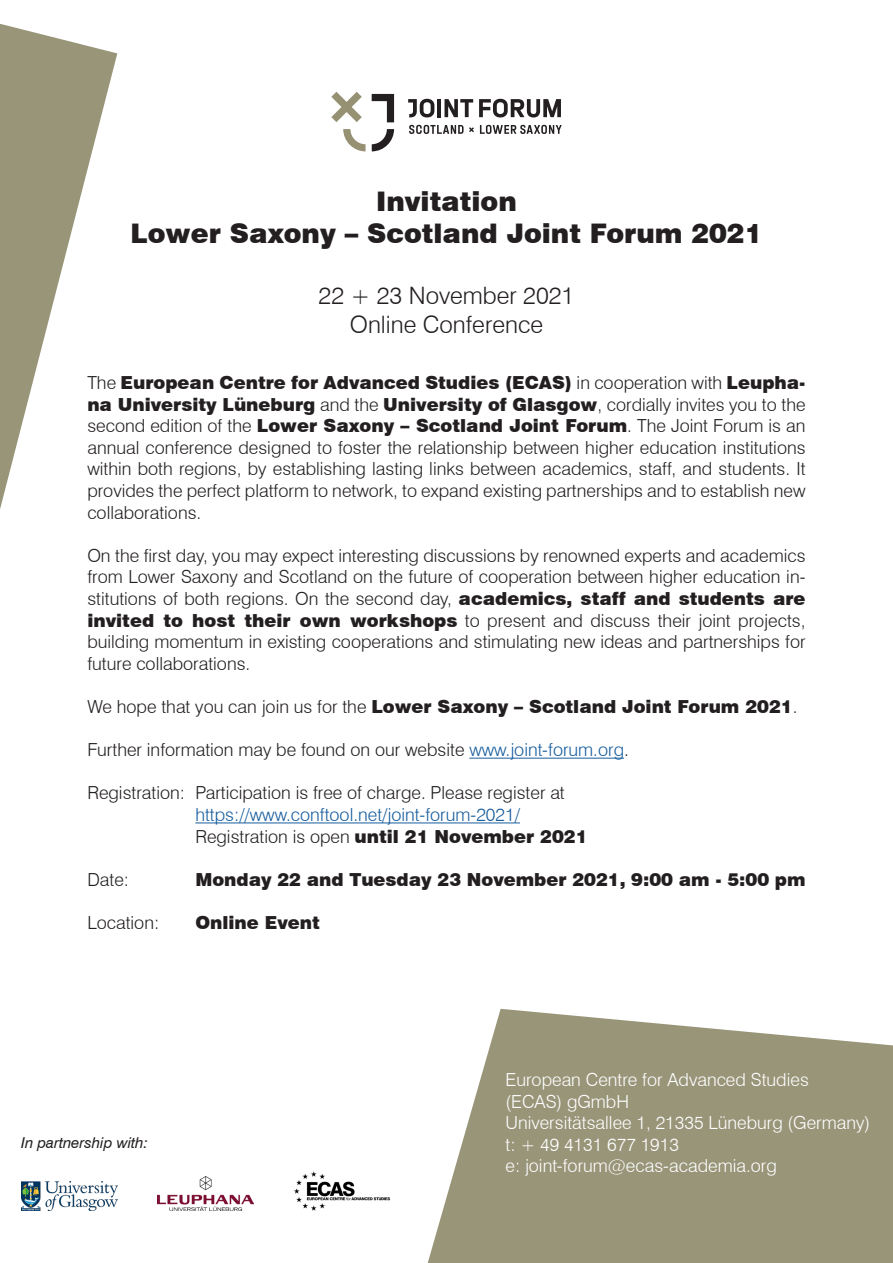
<style>
.page{position:relative;width:893px;height:1263px;background:#fff}
.page>*{position:absolute;margin:0;border:0;box-sizing:border-box;transform-origin:0 0}
.t1{font:900 27px "Swiss 721 BT";color:#231f20}
.t2{font:300 24px "Swiss 721 BT";color:#231f20}
.t3{font:300 18px/21.6px "Swiss 721 BT";color:#231f20;text-align:justify}
.t4{font:900 18px "Swiss 721 BT";color:#231f20}
.t5{font:300 18px "Swiss 721 BT";color:#fff}
.t6{font:300 18px "Swiss 721 BT";color:#175d9e}
.t7{font:italic 15px "Swiss 721 BT";color:#231f20}
.s1{font-weight:900}
.s2{font-weight:300}
.s3{color:#175d9e}
</style>
<div class="page">
<svg style="left:0;top:24px;width:117px;height:485px"></svg>
<svg style="left:428px;top:1009px;width:465px;height:254px;background:#a6a38b"></svg>
<hr style="left:469px;top:758px;width:155px;height:1px;background:#175d9e">
<hr style="left:195px;top:822px;width:325px;height:1px;background:#175d9e">
<img style="left:294px;top:1171px;width:96px;height:39px">
<img style="left:157px;top:1177px;width:97px;height:33px">
<img style="left:21px;top:1181px;width:96px;height:30px">
<svg style="left:409px;top:125px;width:65px;height:9px"></svg>
<svg style="left:480px;top:125px;width:82px;height:9px"></svg>
<svg style="left:408px;top:99px;width:26px;height:18px"></svg>
<hr style="left:437px;top:99px;width:4px;height:18px;background:#231f20">
<svg style="left:444px;top:99px;width:29px;height:18px"></svg>
<svg style="left:479px;top:99px;width:82px;height:18px"></svg>
<svg style="left:372px;top:94px;width:22px;height:57px"></svg>
<svg style="left:331px;top:92px;width:35px;height:59px"></svg>
<p class="t1" style="left:376px;top:185px;width:142px">Invitation</p>
<p class="t1" style="left:131px;top:217px;width:633px">Lower Saxony – Scotland Joint Forum 2021</p>
<p class="t2" style="left:319px;top:281px;width:257px">22 + 23 November 2021</p>
<p class="t2" style="left:350px;top:310px;width:195px">Online Conference</p>
<p class="t3" style="left:87px;top:372px;width:720px">The <span class="s1">European Centre for Advanced Studies (ECAS)</span> in cooperation with <span class="s1">Leupha&shy;na University Lüneburg</span> and the <span class="s1">University of Glasgow</span>, cordially invites you to the second edition of the <span class="s1">Lower Saxony – Scotland Joint Forum</span>. The Joint Forum is an annual conference designed to foster the relationship between higher education institutions within both regions, by establishing lasting links between academics, staff, and students. It provides the perfect platform to network, to expand existing partnerships and to establish new collaborations.</p>
<p class="t3" style="left:87px;top:544px;width:720px">On the first day, you may expect interesting discussions by renowned experts and academics from Lower Saxony and Scotland on the future of cooperation between higher education in&shy;stitutions of both regions. On the second day, <span class="s1">academics, staff and students are invited to host their own workshops</span> to present and discuss their joint projects, building momentum in existing cooperations and stimulating new ideas and partnerships for future collaborations.</p>
<p class="t4" style="left:87px;top:696px;width:712px"><span class="s2">We hope that you can join us for the</span> Lower Saxony – Scotland Joint Forum 2021<span class="s2">.</span></p>
<p class="t3" style="left:87px;top:739px;width:543px">Further information may be found on our website <span class="s3">www.joint-forum.org</span>.</p>
<p class="t3" style="left:87px;top:782px;width:479px">Registration: Participation is free of charge. Please register at</p>
<p class="t6" style="left:195px;top:804px;width:326px">https://www.conftool.net/joint-forum-2021/</p>
<p class="t4" style="left:195px;top:825px;width:394px"><span class="s2">Registration is open</span> until 21 November 2021</p>
<p class="t3" style="left:87px;top:868px;width:43px">Date:</p>
<p class="t4" style="left:195px;top:868px;width:612px">Monday 22 and Tuesday 23 November 2021, 9:00 am - 5:00 pm</p>
<p class="t3" style="left:87px;top:912px;width:73px">Location:</p>
<p class="t4" style="left:195px;top:912px;width:126px">Online Event</p>
<p class="t7" style="left:21px;top:1133px;width:128px">In partnership with:</p>
<p class="t5" style="left:505px;top:1069px;width:305px">European Centre for Advanced Studies</p>
<p class="t5" style="left:505px;top:1090px;width:125px">(ECAS) gGmbH</p>
<p class="t5" style="left:505px;top:1112px;width:366px">Universitätsallee 1, 21335 Lüneburg (Germany)</p>
<p class="t5" style="left:505px;top:1133px;width:175px">t: + 49 4131 677 1913</p>
<p class="t5" style="left:505px;top:1155px;width:273px">e: joint-forum@ecas-academia.org</p>
</div>
